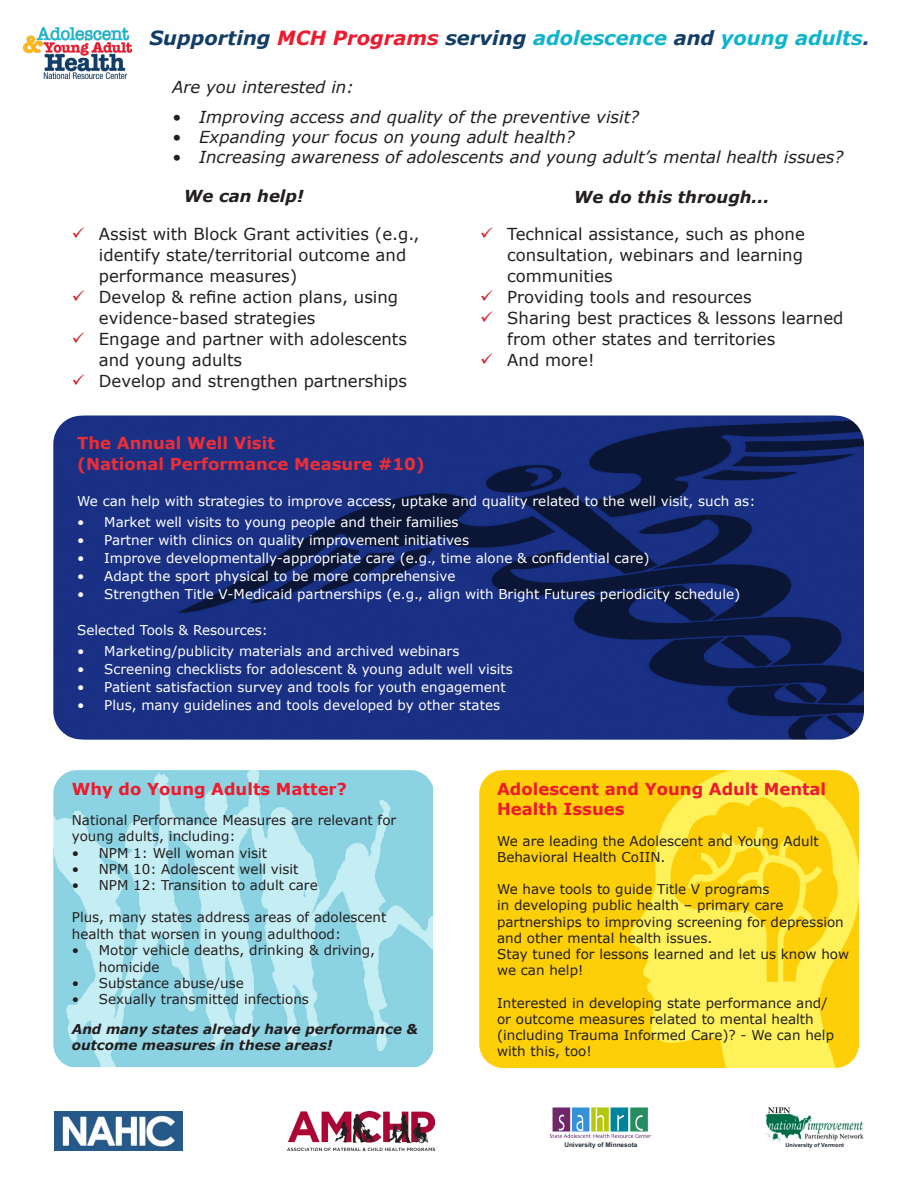
<style>
.page{position:relative;width:918px;height:1188px;background:#fff}
.page>*{position:absolute;margin:0;border:0;box-sizing:border-box;transform-origin:0 0}
.t1{font:italic 700 19.5px "Verdana";color:#0db4cc}
.t2{font:16.5px/21px "Verdana";color:#231f20}
.t3{font:italic 16.5px "Verdana";color:#231f20}
.t4{font:700 16.5px/19.8px "Verdana";color:#ee1a2e}
.t5{font:700 16.5px "Verdana";color:#ee2d34}
.t6{font:italic 700 16.5px "Verdana";color:#231f20}
.t7{font:13.5px/16.2px "Verdana";color:#231f20}
.t8{font:13.5px "Verdana";color:#fff}
.t9{font:italic 700 13.5px/16.2px "Verdana";color:#231f20}
.t10{font:700 6.45px "Arial";letter-spacing:-.005em;color:#222a35}
.t11{font:700 5.55px "Arial";letter-spacing:-.005em;color:#222a35}
.s1{color:#123d67}
.s2{color:#ee1a2e}
.s3{color:#253f8e}
</style>
<div class="page">
<img style="left:53px;top:770px;width:380px;height:297px">
<img style="left:479px;top:770px;width:380px;height:298px">
<img style="left:54px;top:1112px;width:129px;height:39px">
<img style="left:288px;top:1111px;width:146px;height:40px">
<img style="left:549px;top:1107px;width:103px;height:31px">
<img style="left:765px;top:1108px;width:99px;height:33px">
<img style="left:53px;top:416px;width:811px;height:324px">
<img style="left:23px;top:28px;width:108px;height:50px">
<p class="t1" style="left:149px;top:26px;width:722px"><span class="s1">Supporting</span> <span class="s2">MCH Programs</span> <span class="s1">serving</span> adolescence <span class="s1">and</span> young adults<span class="s3">.</span></p>
<p class="t3" style="left:172px;top:77px;width:183px">Are you interested in:</p>
<p class="t3" style="left:172px;top:107px;width:468px">• Improving access and quality of the preventive visit?</p>
<p class="t3" style="left:172px;top:127px;width:404px">• Expanding your focus on young adult health?</p>
<p class="t3" style="left:172px;top:146px;width:673px">• Increasing awareness of adolescents and young adult’s mental health issues?</p>
<p class="t6" style="left:184px;top:185px;width:121px">We can help!</p>
<p class="t6" style="left:574px;top:187px;width:197px">We do this through...</p>
<p class="t2" style="left:99px;top:224px;width:322px">Assist with Block Grant activities (e.g., identify state/territorial outcome and performance measures)</p>
<p class="t2" style="left:99px;top:287px;width:301px">Develop &amp; refine action plans, using evidence-based strategies</p>
<p class="t2" style="left:99px;top:329px;width:310px">Engage and partner with adolescents and young adults</p>
<p class="t2" style="left:99px;top:371px;width:310px">Develop and strengthen partnerships</p>
<p class="t2" style="left:507px;top:224px;width:299px;text-align:justify">Technical assistance, such as phone consultation, webinars and learning communities</p>
<p class="t2" style="left:507px;top:287px;width:246px">Providing tools and resources</p>
<p class="t2" style="left:507px;top:308px;width:338px">Sharing best practices &amp; lessons learned from other states and territories</p>
<p class="t2" style="left:507px;top:350px;width:89px">And more!</p>
<p class="t5" style="left:77px;top:432px;width:199px">The Annual Well Visit</p>
<p class="t5" style="left:77px;top:453px;width:349px">(National Performance Measure #10)</p>
<p class="t8" style="left:77px;top:493px;width:680px">We can help with strategies to improve access, uptake and quality related to the well visit, such as:</p>
<p class="t8" style="left:77px;top:514px;width:383px">• Market well visits to young people and their families</p>
<p class="t8" style="left:77px;top:532px;width:393px">• Partner with clinics on quality improvement initiatives</p>
<p class="t8" style="left:77px;top:550px;width:574px">• Improve developmentally-appropriate care (e.g., time alone &amp; confidential care)</p>
<p class="t8" style="left:77px;top:568px;width:380px">• Adapt the sport physical to be more comprehensive</p>
<p class="t8" style="left:77px;top:586px;width:665px">• Strengthen Title V-Medicaid partnerships (e.g., align with Bright Futures periodicity schedule)</p>
<p class="t8" style="left:77px;top:622px;width:192px">Selected Tools &amp; Resources:</p>
<p class="t8" style="left:77px;top:643px;width:384px">• Marketing/publicity materials and archived webinars</p>
<p class="t8" style="left:77px;top:661px;width:437px">• Screening checklists for adolescent &amp; young adult well visits</p>
<p class="t8" style="left:77px;top:679px;width:430px">• Patient satisfaction survey and tools for youth engagement</p>
<p class="t8" style="left:77px;top:697px;width:424px">• Plus, many guidelines and tools developed by other states</p>
<p class="t4" style="left:72px;top:779px;width:277px">Why do Young Adults Matter?</p>
<p class="t7" style="left:72px;top:812px;width:326px">National Performance Measures are relevant for young adults, including:</p>
<p class="t7" style="left:72px;top:845px;width:197px">• NPM 1: Well woman visit</p>
<p class="t7" style="left:72px;top:861px;width:228px">• NPM 10: Adolescent well visit</p>
<p class="t7" style="left:72px;top:877px;width:247px">• NPM 12: Transition to adult care</p>
<p class="t7" style="left:72px;top:910px;width:316px">Plus, many states address areas of adolescent health that worsen in young adulthood:</p>
<p class="t7" style="left:99px;top:942px;width:278px;text-indent:-27px">• Motor vehicle deaths, drinking &amp; driving, homicide</p>
<p class="t7" style="left:72px;top:975px;width:173px">• Substance abuse/use</p>
<p class="t7" style="left:72px;top:991px;width:239px">• Sexually transmitted infections</p>
<p class="t9" style="left:72px;top:1021px;width:348px">And many states already have performance &amp; outcome measures in these areas!</p>
<p class="t4" style="left:497px;top:779px;width:331px">Adolescent and Young Adult Mental<br>Health Issues</p>
<p class="t7" style="left:497px;top:833px;width:323px">We are leading the Adolescent and Young Adult<br>Behavioral Health CoIIN.</p>
<p class="t7" style="left:497px;top:881px;width:348px">We have tools to guide Title V programs<br>in developing public health – primary care partnerships to improving screening for depression and other mental health issues.</p>
<p class="t7" style="left:497px;top:946px;width:354px">Stay tuned for lessons learned and let us know how we can help!</p>
<p class="t7" style="left:497px;top:995px;width:338px">Interested in developing state performance and/ or outcome measures related to mental health (including Trauma Informed Care)? - We can help with this, too!</p>
<p class="t10" style="left:564px;top:1140px;width:75px">University of Minnesota</p>
<p class="t11" style="left:786px;top:1141px;width:60px">University of Vermont</p>
</div>
